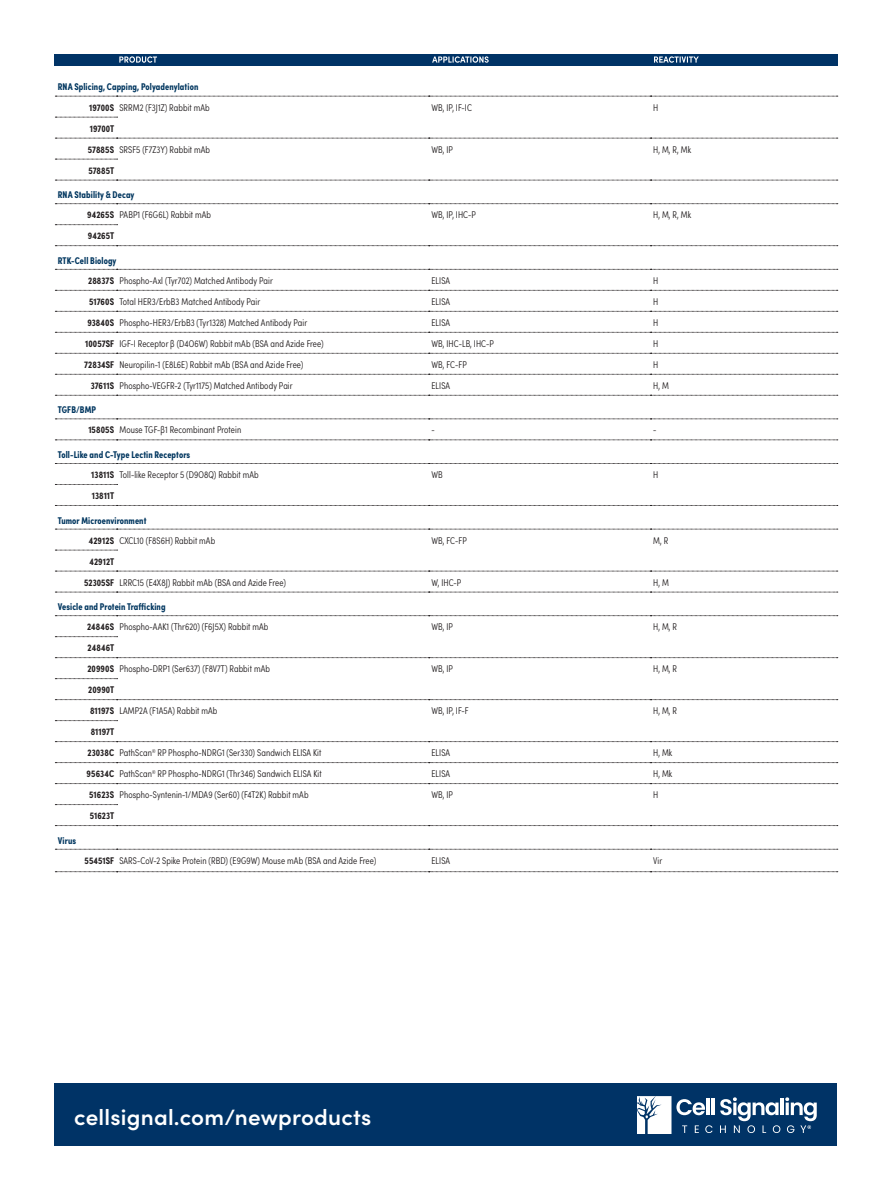
<style>
.page{position:relative;width:891px;height:1188px;background:#fff}
.page>*{position:absolute;margin:0;border:0;box-sizing:border-box;transform-origin:0 0}
.t1{font:600 22.2px "Sofia Pro";letter-spacing:.01em;color:#fff}
.table-body_text{font:300 9.75px "Sofia Pro Condensed";letter-spacing:.01em;color:#231f20}
.table-body_text-right{font:700 9.75px "Sofia Pro Condensed";letter-spacing:.01em;color:#231f20}
.table-blue_text{font:700 9.75px "Sofia Pro Condensed";letter-spacing:.01em;color:#00365f}
</style>
<div class="page">
<div style="left:54px;top:54px;width:783px;height:11px;background:#036"></div>
<svg style="left:654px;top:56px;width:45px;height:7px"></svg>
<svg style="left:432px;top:56px;width:57px;height:7px"></svg>
<svg style="left:119px;top:56px;width:38px;height:7px"></svg>
<div style="left:54px;top:1083px;width:783px;height:63px;background:#036"></div>
<svg style="left:637px;top:1096px;width:180px;height:38px"></svg>
<svg style="left:55px;top:117px;width:63px;height:1px"></svg>
<svg style="left:55px;top:159px;width:63px;height:1px"></svg>
<svg style="left:55px;top:224px;width:63px;height:1px"></svg>
<svg style="left:55px;top:550px;width:63px;height:1px"></svg>
<svg style="left:55px;top:269px;width:783px;height:1px"></svg>
<svg style="left:55px;top:395px;width:783px;height:1px"></svg>
<svg style="left:55px;top:419px;width:783px;height:1px"></svg>
<svg style="left:55px;top:440px;width:783px;height:1px"></svg>
<svg style="left:55px;top:592px;width:783px;height:1px"></svg>
<svg style="left:55px;top:849px;width:783px;height:1px"></svg>
<svg style="left:55px;top:290px;width:783px;height:1px"></svg>
<svg style="left:55px;top:311px;width:783px;height:1px"></svg>
<svg style="left:55px;top:332px;width:783px;height:1px"></svg>
<svg style="left:55px;top:353px;width:783px;height:1px"></svg>
<svg style="left:55px;top:374px;width:783px;height:1px"></svg>
<svg style="left:55px;top:484px;width:63px;height:1px"></svg>
<svg style="left:55px;top:636px;width:63px;height:1px"></svg>
<svg style="left:55px;top:678px;width:63px;height:1px"></svg>
<svg style="left:55px;top:720px;width:63px;height:1px"></svg>
<svg style="left:55px;top:804px;width:63px;height:1px"></svg>
<svg style="left:55px;top:871px;width:783px;height:1px"></svg>
<svg style="left:55px;top:762px;width:783px;height:1px"></svg>
<svg style="left:55px;top:96px;width:783px;height:1px"></svg>
<svg style="left:55px;top:138px;width:783px;height:1px"></svg>
<svg style="left:55px;top:180px;width:783px;height:1px"></svg>
<svg style="left:55px;top:529px;width:783px;height:1px"></svg>
<svg style="left:55px;top:571px;width:783px;height:1px"></svg>
<svg style="left:55px;top:615px;width:783px;height:1px"></svg>
<svg style="left:55px;top:657px;width:783px;height:1px"></svg>
<svg style="left:55px;top:699px;width:783px;height:1px"></svg>
<svg style="left:55px;top:741px;width:783px;height:1px"></svg>
<svg style="left:55px;top:783px;width:783px;height:1px"></svg>
<svg style="left:55px;top:825px;width:783px;height:1px"></svg>
<svg style="left:55px;top:463px;width:783px;height:1px"></svg>
<svg style="left:55px;top:505px;width:783px;height:1px"></svg>
<svg style="left:55px;top:203px;width:783px;height:1px"></svg>
<svg style="left:55px;top:245px;width:783px;height:1px"></svg>
<p class="table-blue_text" style="left:58px;top:79px;width:142px">RNA Splicing, Capping, Polyadenylation</p>
<p class="table-body_text-right" style="left:89px;top:100px;width:26px">19700S</p>
<p class="table-body_text" style="left:119px;top:100px;width:92px">SRRM2 (F3J1Z) Rabbit mAb</p>
<p class="table-body_text" style="left:432px;top:100px;width:42px">WB, IP, IF-IC</p>
<p class="table-body_text" style="left:653px;top:100px;width:7px">H</p>
<p class="table-body_text-right" style="left:90px;top:121px;width:26px">19700T</p>
<p class="table-body_text-right" style="left:88px;top:142px;width:28px">57885S</p>
<p class="table-body_text" style="left:119px;top:142px;width:92px">SRSF5 (F7Z3Y) Rabbit mAb</p>
<p class="table-body_text" style="left:432px;top:142px;width:23px">WB, IP</p>
<p class="table-body_text" style="left:653px;top:142px;width:39px">H, M, R, Mk</p>
<p class="table-body_text-right" style="left:88px;top:163px;width:27px">57885T</p>
<p class="table-blue_text" style="left:58px;top:187px;width:78px">RNA Stability &amp; Decay</p>
<p class="table-body_text-right" style="left:87px;top:207px;width:28px">94265S</p>
<p class="table-body_text" style="left:119px;top:208px;width:93px">PABP1 (F6G6L) Rabbit mAb</p>
<p class="table-body_text" style="left:432px;top:208px;width:46px">WB, IP, IHC-P</p>
<p class="table-body_text" style="left:653px;top:208px;width:39px">H, M, R, Mk</p>
<p class="table-body_text-right" style="left:88px;top:228px;width:28px">94265T</p>
<p class="table-blue_text" style="left:58px;top:253px;width:60px">RTK-Cell Biology</p>
<p class="table-body_text-right" style="left:88px;top:273px;width:27px">28837S</p>
<p class="table-body_text" style="left:119px;top:273px;width:155px">Phospho-Axl (Tyr702) Matched Antibody Pair</p>
<p class="table-body_text" style="left:432px;top:273px;width:20px">ELISA</p>
<p class="table-body_text" style="left:653px;top:273px;width:7px">H</p>
<p class="table-body_text-right" style="left:89px;top:294px;width:26px">51760S</p>
<p class="table-body_text" style="left:119px;top:294px;width:142px">Total HER3/ErbB3 Matched Antibody Pair</p>
<p class="table-body_text" style="left:432px;top:294px;width:20px">ELISA</p>
<p class="table-body_text" style="left:653px;top:294px;width:7px">H</p>
<p class="table-body_text-right" style="left:87px;top:315px;width:28px">93840S</p>
<p class="table-body_text" style="left:119px;top:315px;width:189px">Phospho-HER3/ErbB3 (Tyr1328) Matched Antibody Pair</p>
<p class="table-body_text" style="left:432px;top:315px;width:20px">ELISA</p>
<p class="table-body_text" style="left:653px;top:315px;width:7px">H</p>
<p class="table-body_text-right" style="left:85px;top:336px;width:31px">10057SF</p>
<p class="table-body_text" style="left:119px;top:336px;width:206px">IGF-I Receptor β (D4O6W) Rabbit mAb (BSA and Azide Free)</p>
<p class="table-body_text" style="left:432px;top:336px;width:64px">WB, IHC-LB, IHC-P</p>
<p class="table-body_text" style="left:653px;top:336px;width:7px">H</p>
<p class="table-body_text-right" style="left:84px;top:357px;width:32px">72834SF</p>
<p class="table-body_text" style="left:119px;top:357px;width:185px">Neuropilin-1 (E8L6E) Rabbit mAb (BSA and Azide Free)</p>
<p class="table-body_text" style="left:432px;top:357px;width:37px">WB, FC-FP</p>
<p class="table-body_text" style="left:653px;top:357px;width:7px">H</p>
<p class="table-body_text-right" style="left:91px;top:378px;width:25px">37611S</p>
<p class="table-body_text" style="left:119px;top:378px;width:175px">Phospho-VEGFR-2 (Tyr1175) Matched Antibody Pair</p>
<p class="table-body_text" style="left:432px;top:378px;width:20px">ELISA</p>
<p class="table-body_text" style="left:653px;top:378px;width:17px">H, M</p>
<p class="table-blue_text" style="left:58px;top:403px;width:40px">TGFB/BMP</p>
<p class="table-body_text-right" style="left:88px;top:423px;width:27px">15805S</p>
<p class="table-body_text" style="left:119px;top:423px;width:123px">Mouse TGF-β1 Recombinant Protein</p>
<p class="table-body_text" style="left:432px;top:423px;width:5px">-</p>
<p class="table-body_text" style="left:653px;top:423px;width:5px">-</p>
<p class="table-blue_text" style="left:58px;top:447px;width:134px">Toll-Like and C-Type Lectin Receptors</p>
<p class="table-body_text-right" style="left:91px;top:467px;width:24px">13811S</p>
<p class="table-body_text" style="left:119px;top:468px;width:141px">Toll-like Receptor 5 (D9O8Q) Rabbit mAb</p>
<p class="table-body_text" style="left:432px;top:468px;width:13px">WB</p>
<p class="table-body_text" style="left:653px;top:468px;width:7px">H</p>
<p class="table-body_text-right" style="left:92px;top:488px;width:24px">13811T</p>
<p class="table-blue_text" style="left:58px;top:513px;width:90px">Tumor Microenvironment</p>
<p class="table-body_text-right" style="left:89px;top:533px;width:27px">42912S</p>
<p class="table-body_text" style="left:119px;top:533px;width:97px">CXCL10 (F8S6H) Rabbit mAb</p>
<p class="table-body_text" style="left:432px;top:533px;width:37px">WB, FC-FP</p>
<p class="table-body_text" style="left:653px;top:533px;width:17px">M, R</p>
<p class="table-body_text-right" style="left:89px;top:554px;width:26px">42912T</p>
<p class="table-body_text-right" style="left:84px;top:575px;width:32px">52305SF</p>
<p class="table-body_text" style="left:119px;top:575px;width:168px">LRRC15 (E4X8J) Rabbit mAb (BSA and Azide Free)</p>
<p class="table-body_text" style="left:432px;top:575px;width:31px">W, IHC-P</p>
<p class="table-body_text" style="left:653px;top:575px;width:17px">H, M</p>
<p class="table-blue_text" style="left:58px;top:599px;width:109px">Vesicle and Protein Trafficking</p>
<p class="table-body_text-right" style="left:87px;top:619px;width:29px">24846S</p>
<p class="table-body_text" style="left:119px;top:620px;width:150px">Phospho-AAK1 (Thr620) (F6J5X) Rabbit mAb</p>
<p class="table-body_text" style="left:432px;top:620px;width:23px">WB, IP</p>
<p class="table-body_text" style="left:653px;top:620px;width:25px">H, M, R</p>
<p class="table-body_text-right" style="left:88px;top:640px;width:28px">24846T</p>
<p class="table-body_text-right" style="left:87px;top:661px;width:28px">20990S</p>
<p class="table-body_text" style="left:119px;top:662px;width:152px">Phospho-DRP1 (Ser637) (F8V7T) Rabbit mAb</p>
<p class="table-body_text" style="left:432px;top:662px;width:23px">WB, IP</p>
<p class="table-body_text" style="left:653px;top:662px;width:25px">H, M, R</p>
<p class="table-body_text-right" style="left:88px;top:682px;width:28px">20990T</p>
<p class="table-body_text-right" style="left:90px;top:703px;width:25px">81197S</p>
<p class="table-body_text" style="left:119px;top:704px;width:99px">LAMP2A (F1A5A) Rabbit mAb</p>
<p class="table-body_text" style="left:432px;top:704px;width:39px">WB, IP, IF-F</p>
<p class="table-body_text" style="left:653px;top:704px;width:25px">H, M, R</p>
<p class="table-body_text-right" style="left:91px;top:724px;width:25px">81197T</p>
<p class="table-body_text-right" style="left:88px;top:745px;width:28px">23038C</p>
<p class="table-body_text" style="left:119px;top:746px;width:203px">PathScan<sup>®</sup> RP Phospho-NDRG1 (Ser330) Sandwich ELISA Kit</p>
<p class="table-body_text" style="left:432px;top:746px;width:20px">ELISA</p>
<p class="table-body_text" style="left:653px;top:746px;width:21px">H, Mk</p>
<p class="table-body_text-right" style="left:87px;top:766px;width:29px">95634C</p>
<p class="table-body_text" style="left:119px;top:767px;width:204px">PathScan<sup>®</sup> RP Phospho-NDRG1 (Thr346) Sandwich ELISA Kit</p>
<p class="table-body_text" style="left:432px;top:767px;width:20px">ELISA</p>
<p class="table-body_text" style="left:653px;top:767px;width:21px">H, Mk</p>
<p class="table-body_text-right" style="left:89px;top:787px;width:26px">51623S</p>
<p class="table-body_text" style="left:119px;top:788px;width:191px">Phospho-Syntenin-1/MDA9 (Ser60) (F4T2K) Rabbit mAb</p>
<p class="table-body_text" style="left:432px;top:788px;width:23px">WB, IP</p>
<p class="table-body_text" style="left:653px;top:788px;width:7px">H</p>
<p class="table-body_text-right" style="left:90px;top:808px;width:26px">51623T</p>
<p class="table-blue_text" style="left:58px;top:833px;width:20px">Virus</p>
<p class="table-body_text-right" style="left:85px;top:853px;width:31px">55451SF</p>
<p class="table-body_text" style="left:119px;top:853px;width:258px">SARS-CoV-2 Spike Protein (RBD) (E9G9W) Mouse mAb (BSA and Azide Free)</p>
<p class="table-body_text" style="left:432px;top:853px;width:20px">ELISA</p>
<p class="table-body_text" style="left:653px;top:853px;width:11px">Vir</p>
<h1 class="t1" style="left:74px;top:1101px;width:299px">cellsignal.com/newproducts</h1>
</div>
